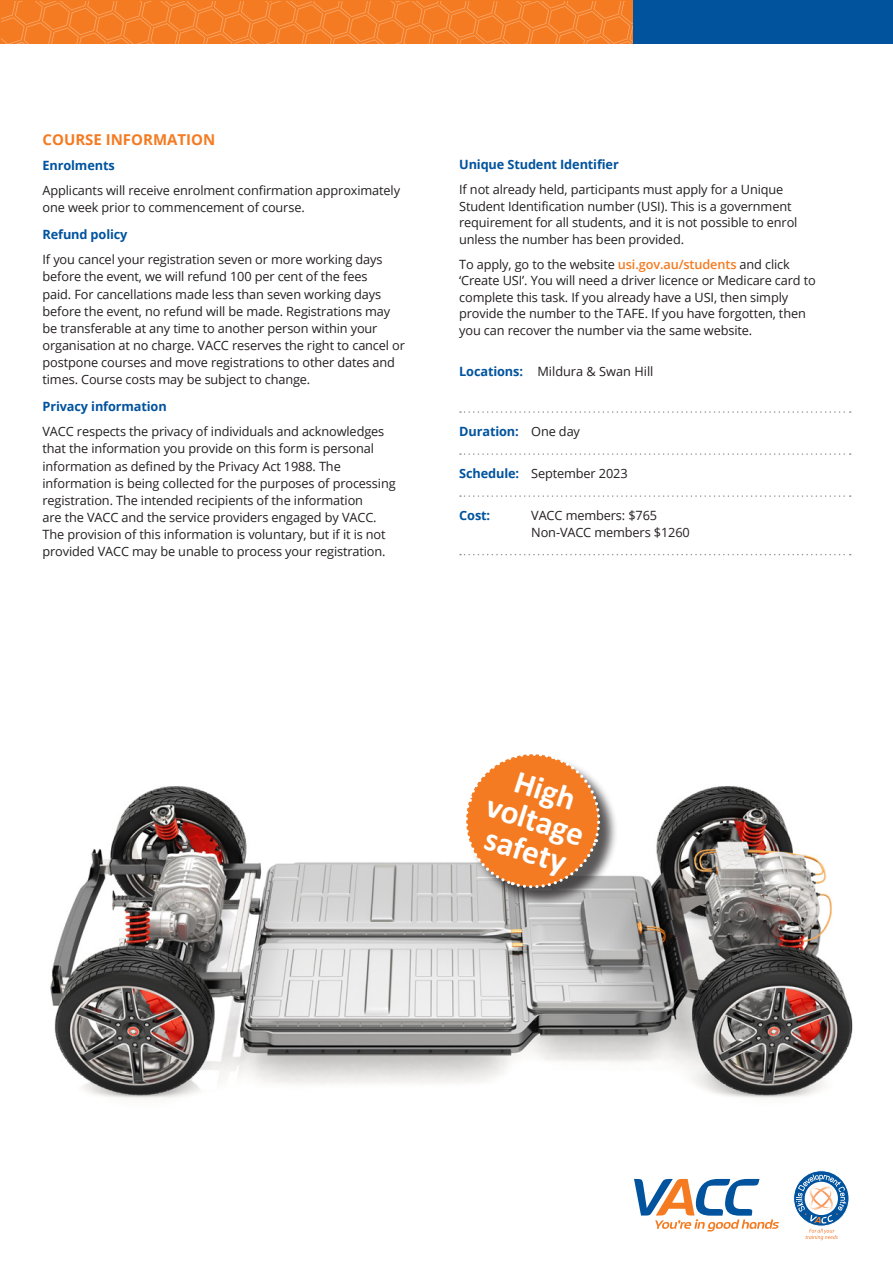
<style>
.page{position:relative;width:893px;height:1263px;background:#fff}
.page>*{position:absolute;margin:0;border:0;box-sizing:border-box;transform-origin:0 0}
.t1{font:700 33.15px/31.5px "Calibri";color:#fff;text-align:center}
.Orange_caps_sub{font:700 15px "Open Sans";color:#f47b21}
.Body{font:12.75px/17.1px "Open Sans";letter-spacing:-.01em;color:#231f20}
.Blue_bold_sub{font:700 12.75px "Open Sans";letter-spacing:-.01em;color:#01539e}
.Body-2{font:700 12.75px "Open Sans";letter-spacing:-.01em;color:#01539e}
.s1{font-weight:700;color:#01539e}
.s2{font-weight:600;color:#f47b21}
.s3{font-weight:400;color:#231f20}
</style>
<div class="page">
<svg style="left:0;top:0;width:634px;height:44px"></svg>
<svg style="left:2px;top:2px;width:632px;height:42px;background:#f47f29"></svg>
<div style="left:634px;top:0;width:259px;height:44px;background:#01539e"></div>
<svg style="left:634px;top:1179px;width:145px;height:52px"></svg>
<svg style="left:794px;top:1171px;width:55px;height:55px"></svg>
<div style="left:793px;top:1170px;width:56px;height:56px;border:1px solid #fff;border-radius:50%"></div>
<svg style="left:796px;top:1174px;width:50px;height:66px"></svg>
<img style="left:50px;top:786px;width:803px;height:313px">
<div style="left:468px;top:756px;width:151px;height:151px;background:#231f20;opacity:.75"></div>
<svg style="left:458px;top:754px;width:149px;height:141px"></svg>
<svg style="left:460px;top:411px;width:391px;height:2px"></svg>
<svg style="left:460px;top:453px;width:391px;height:2px"></svg>
<svg style="left:460px;top:495px;width:391px;height:2px"></svg>
<svg style="left:460px;top:554px;width:391px;height:1px"></svg>
<p class="Orange_caps_sub" style="left:43px;top:129px;width:174px">COURSE INFORMATION</p>
<p class="Blue_bold_sub" style="left:43px;top:156px;width:74px">Enrolments</p>
<p class="Body" style="left:43px;top:182px;width:359px">Applicants will receive enrolment confirmation approximately one week prior to commencement of course.</p>
<p class="Blue_bold_sub" style="left:43px;top:225px;width:87px">Refund policy</p>
<p class="Body" style="left:43px;top:251px;width:364px">If you cancel your registration seven or more working days before the event, we will refund 100 per cent of the fees<br>paid. For cancellations made less than seven working days before the event, no refund will be made. Registrations may be transferable at any time to another person within your organisation at no charge. VACC reserves the right to cancel or postpone courses and move registrations to other dates and times. Course costs may be subject to change.</p>
<p class="Blue_bold_sub" style="left:43px;top:397px;width:126px">Privacy information</p>
<p class="Body" style="left:43px;top:423px;width:355px">VACC respects the privacy of individuals and acknowledges that the information you provide on this form is personal information as defined by the Privacy Act 1988. The information is being collected for the purposes of processing registration. The intended recipients of the information<br>are the VACC and the service providers engaged by VACC.<br>The provision of this information is voluntary, but if it is not provided VACC may be unable to process your registration.</p>
<p class="Body" style="left:459px;top:152px;width:326px;line-height:24.8px"><span class="s1">Unique Student Identifier<br></span>If not already held, participants must apply for a Unique</p>
<p class="Body" style="left:459px;top:197px;width:340px;line-height:16.5px">Student Identification number (USI). This is a government requirement for all students, and it is not possible to enrol unless the number has been provided.</p>
<p class="Body" style="left:459px;top:255px;width:358px;line-height:16.5px">To apply, go to the website <span class="s2">usi.gov.au/students</span> and click ‘Create USI’. You will need a driver licence or Medicare card to complete this task. If you already have a USI, then simply provide the number to the TAFE. If you have forgotten, then you can recover the number via the same website.</p>
<p class="Body" style="left:459px;top:362px;width:196px"><span class="s1">Locations:</span> Mildura &amp; Swan Hill</p>
<p class="Body-2" style="left:459px;top:423px;width:122px">Duration: <span class="s3">One day</span></p>
<p class="Body" style="left:459px;top:465px;width:170px"><span class="s1">Schedule:</span> September 2023</p>
<p class="Body-2" style="left:459px;top:507px;width:33px">Cost:</p>
<p class="Body" style="left:531px;top:507px;width:160px;line-height:16.5px">VACC members: $765<br>Non-VACC members $1260</p>
<p class="t1" style="left:503px;top:758px;width:102px;rotate:18deg">High voltage safety</p>
</div>
